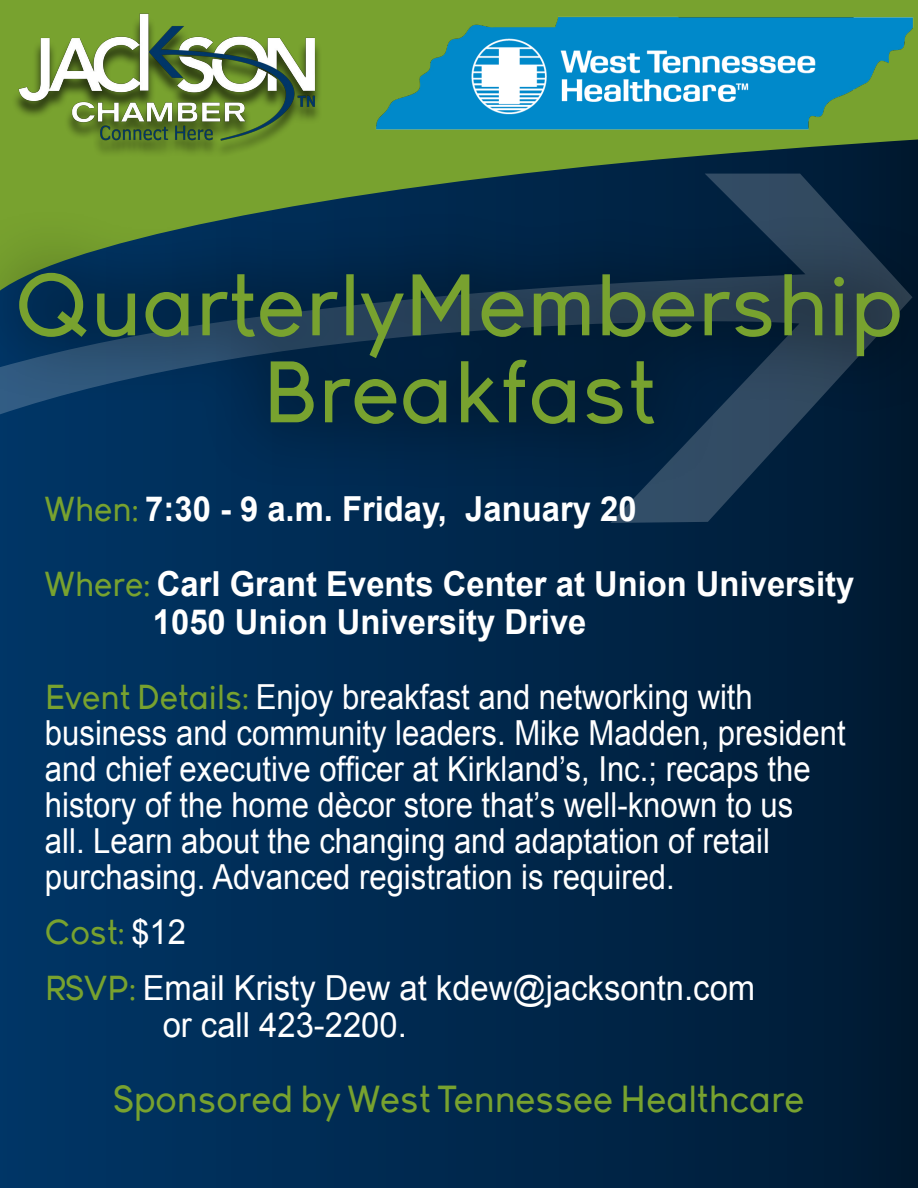
<style>
.page{position:relative;width:918px;height:1188px;background:#fff}
.page>*{position:absolute;margin:0;border:0;box-sizing:border-box;transform-origin:0 0}
.t1{font:87px/87px "Young";color:#78a22f;text-align:center}
.t2{font:37.5px "Young";color:#78a22f;scale:.95 1}
.t3{font:34.5px/36px "Arial";color:#fff;scale:.9 1}
.t4{font:700 34.5px/75px "Arial";color:#fff;scale:.95 1}
.t5{font:34.5px/37.5px "Arial";color:#fff;scale:.95 1}
.t6{font:34.5px "Young";color:#78a22f;scale:.95 1}
.s1{font-family:"Young";font-weight:400;color:#78a22f}
.s2{font-weight:700}
.s3{font-family:"Young";color:#78a22f}
.s4{font-family:"Arial";color:#fff}
</style>
<div class="page">
<div style="left:0;top:0;width:918px;height:1188px;background:linear-gradient(to right,#003667,#001a33)"></div>
<svg style="left:0;top:493px;width:913px;height:30px;background:#052c51"></svg>
<svg style="left:0;top:0;width:918px;height:204px;background:#537a35"></svg>
<div style="left:0;top:204px;width:918px;height:289px;background:#000;opacity:.4"></div>
<img style="left:371px;top:12px;width:547px;height:123px">
<div style="left:11px;top:16px;width:312px;height:142px;background:#000;opacity:.67"></div>
<img style="left:4px;top:7px;width:329px;height:139px">
<h1 class="t1" style="left:15px;top:264px;width:890px">QuarterlyMembership<br>Breakfast</h1>
<p class="t4" style="left:45px;top:473px;width:854px"><span class="s1">When:</span> 7:30 - 9 a.m. Friday, January 20<br><span class="s1">Where:</span> Carl Grant Events Center at Union University</p>
<p class="t3" style="left:45px;top:585px;width:788px;line-height:75px;text-indent:108px"><span class="s2">1050 Union University Drive<br></span><span class="s3">Event Details:</span> Enjoy breakfast and networking with</p>
<p class="t3" style="left:45px;top:715px;width:891px">business and community leaders. Mike Madden, president and chief executive officer at Kirkland’s, Inc.; recaps the history of the home dècor store that’s well-known to us<br>all. Learn about the changing and adaptation of retail purchasing. Advanced registration is required.</p>
<p class="t6" style="left:45px;top:913px;width:150px">Cost: <span class="s4">$12</span></p>
<p class="t5" style="left:163px;top:969px;width:625px;text-indent:-118px"><span class="s3">RSVP:</span> Email Kristy Dew at kdew@jacksontn.com or call 423-2200.</p>
<p class="t2" style="left:113px;top:1079px;width:729px">Sponsored by West Tennessee Healthcare</p>
</div>
